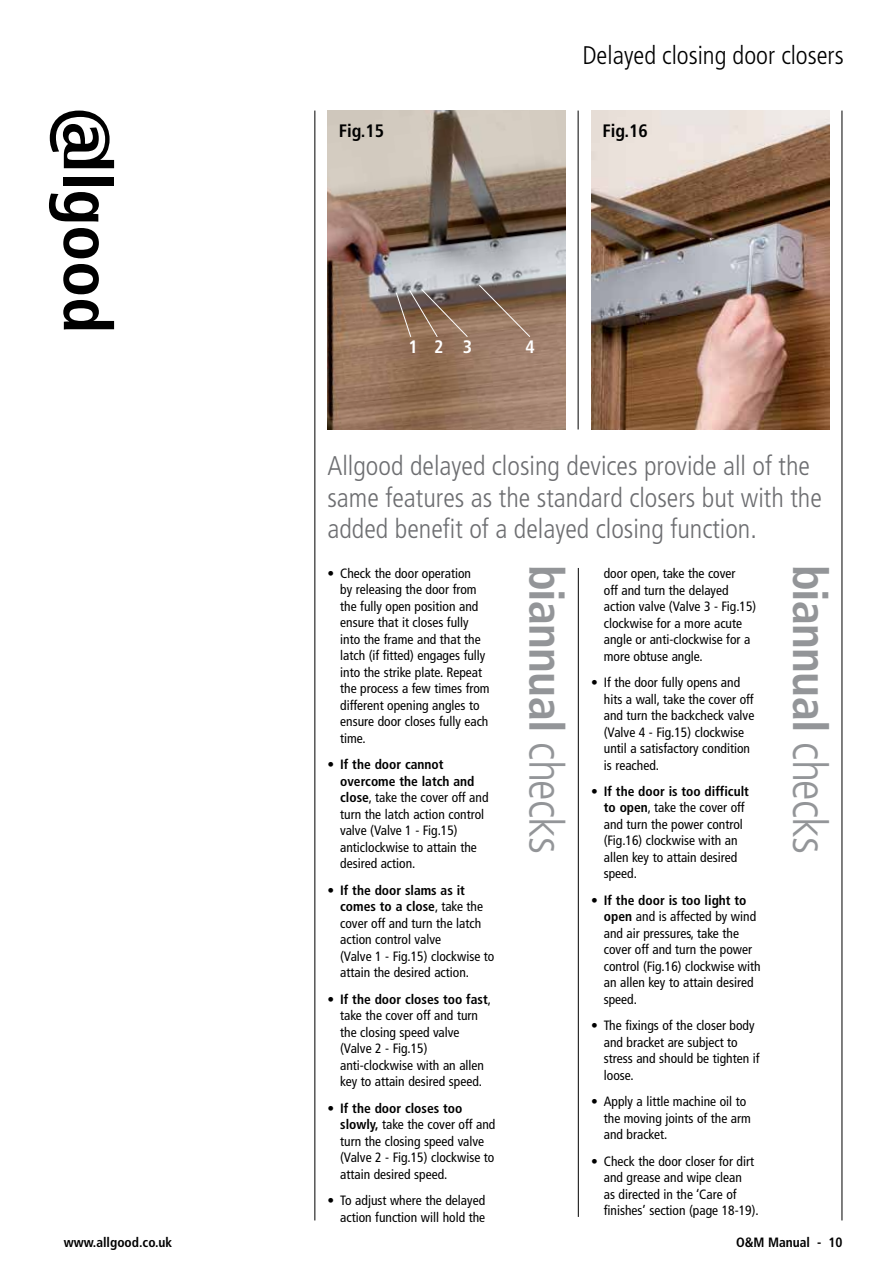
<style>
.page{position:relative;width:893px;height:1263px;background:#fff}
.page>*{position:absolute;margin:0;border:0;box-sizing:border-box;transform-origin:0 0}
.t1{font:700 condensed 48px "Frutiger";letter-spacing:-.02em;color:#939598}
.t2{font:300 condensed 27px/31.5px "Frutiger";color:#6d6e71}
.t3{font:300 condensed 25.5px "Frutiger";color:#000}
.t4{font:700 condensed 18px "Frutiger";color:#000}
.t5{font:700 condensed 18px "Frutiger";color:#fff}
.t6{font:condensed 13.5px/16.5px "Frutiger";color:#000}
.t7{font:700 condensed 13.5px "Frutiger LT Std";color:#000}
.s1{font-weight:300}
.s2{font-weight:700}
</style>
<div class="page">
<hr style="left:315px;top:111px;width:1px;height:1109px;background:#000">
<hr style="left:842px;top:111px;width:1px;height:1109px;background:#000">
<div style="left:64px;top:177px;width:50px;height:8px;background:#000"></div>
<svg style="left:49px;top:192px;width:50px;height:30px"></svg>
<svg style="left:63px;top:228px;width:36px;height:30px"></svg>
<svg style="left:63px;top:264px;width:36px;height:30px"></svg>
<svg style="left:63px;top:300px;width:51px;height:29px"></svg>
<svg style="left:50px;top:111px;width:64px;height:57px"></svg>
<hr style="left:578px;top:568px;width:1px;height:649px;background:#000">
<img style="left:327px;top:111px;width:239px;height:318px">
<img style="left:591px;top:111px;width:238px;height:318px">
<hr style="left:578px;top:111px;width:1px;height:318px;background:#000">
<svg style="left:395px;top:288px;width:73px;height:50px;background:#856d5d"></svg>
<svg style="left:478px;top:284px;width:53px;height:54px;background:#856b5a"></svg>
<h3 class="t3" style="left:582px;top:41px;width:263px">Delayed closing door closers</h3>
<h3 class="t4" style="left:339px;top:120px;width:47px">Fig.15</h3>
<h3 class="t4" style="left:603px;top:120px;width:47px">Fig.16</h3>
<h3 class="t5" style="left:366px;top:120px;width:10px">?</h3>
<h3 class="t5" style="left:408px;top:336px;width:65px">123</h3>
<h3 class="t5" style="left:525px;top:336px;width:11px">4</h3>
<h2 class="t2" style="left:327px;top:451px;width:496px">Allgood delayed closing devices provide all of the same features as the standard closers but with the added benefit of a delayed closing function.</h2>
<p class="t6" style="left:604px;top:565px;width:154px">door open, take the cover<br>off and turn the delayed action valve (Valve 3 - Fig.15) clockwise for a more acute angle or anti-clockwise for a more obtuse angle.</p>
<p class="t6" style="left:604px;top:674px;width:152px;text-indent:-13px"><span class="s1">•</span> If the door fully opens and hits a wall, take the cover off and turn the backcheck valve (Valve 4 - Fig.15) clockwise until a satisfactory condition is reached.</p>
<p class="t6" style="left:604px;top:783px;width:147px;text-indent:-13px">• <span class="s2">If the door is too difficult to open</span>, take the cover off and turn the power control (Fig.16) clockwise with an allen key to attain desired speed.</p>
<p class="t6" style="left:604px;top:892px;width:158px;text-indent:-13px">• <span class="s2">If the door is too light to open</span> and is affected by wind and air pressures, take the cover off and turn the power control (Fig.16) clockwise with an allen key to attain desired speed.</p>
<p class="t6" style="left:604px;top:1017px;width:157px;text-indent:-13px"><span class="s1">•</span> The fixings of the closer body and bracket are subject to stress and should be tighten if loose.</p>
<p class="t6" style="left:604px;top:1093px;width:149px;text-indent:-13px">• Apply a little machine oil to the moving joints of the arm and bracket.</p>
<p class="t6" style="left:604px;top:1153px;width:156px;text-indent:-13px"><span class="s1">•</span> Check the door closer for dirt and grease and wipe clean<br>as directed in the ‘Care of finishes’ section (page 18-19).</p>
<h1 class="t1" style="left:575px;top:565px;width:290px;rotate:90deg">biannual <span class="s1">checks</span></h1>
<h1 class="t1" style="left:838px;top:565px;width:290px;rotate:90deg">biannual <span class="s1">checks</span></h1>
<p class="t6" style="left:340px;top:565px;width:151px;text-indent:-13px">• Check the door operation<br>by releasing the door from the fully open position and ensure that it closes fully into the frame and that the latch (if fitted) engages fully into the strike plate. Repeat the process a few times from different opening angles to ensure door closes fully each time.</p>
<p class="t6" style="left:340px;top:756px;width:150px;text-indent:-13px">• <span class="s2">If the door cannot overcome the latch and close</span>, take the cover off and turn the latch action control valve (Valve 1 - Fig.15) anticlockwise to attain the desired action.</p>
<p class="t6" style="left:340px;top:882px;width:156px;text-indent:-13px">• <span class="s2">If the door slams as it comes to a close</span>, take the cover off and turn the latch action control valve<br>(Valve 1 - Fig.15) clockwise to attain the desired action.</p>
<p class="t6" style="left:340px;top:991px;width:152px;text-indent:-13px">• <span class="s2">If the door closes too fast</span>, take the cover off and turn the closing speed valve (Valve 2 - Fig.15) anti-clockwise with an allen key to attain desired speed.</p>
<p class="t6" style="left:340px;top:1100px;width:157px;text-indent:-13px">• <span class="s2">If the door closes too slowly,</span> take the cover off and turn the closing speed valve (Valve 2 - Fig.15) clockwise to attain desired speed.</p>
<p class="t6" style="left:327px;top:1192px;width:159px;text-align:right"><span class="s1">•</span> To adjust where the delayed action function will hold the</p>
<p class="t7" style="left:64px;top:1234px;width:110px">www.allgood.co.uk</p>
<p class="t7" style="left:736px;top:1234px;width:108px">O&amp;M Manual - 10</p>
</div>
